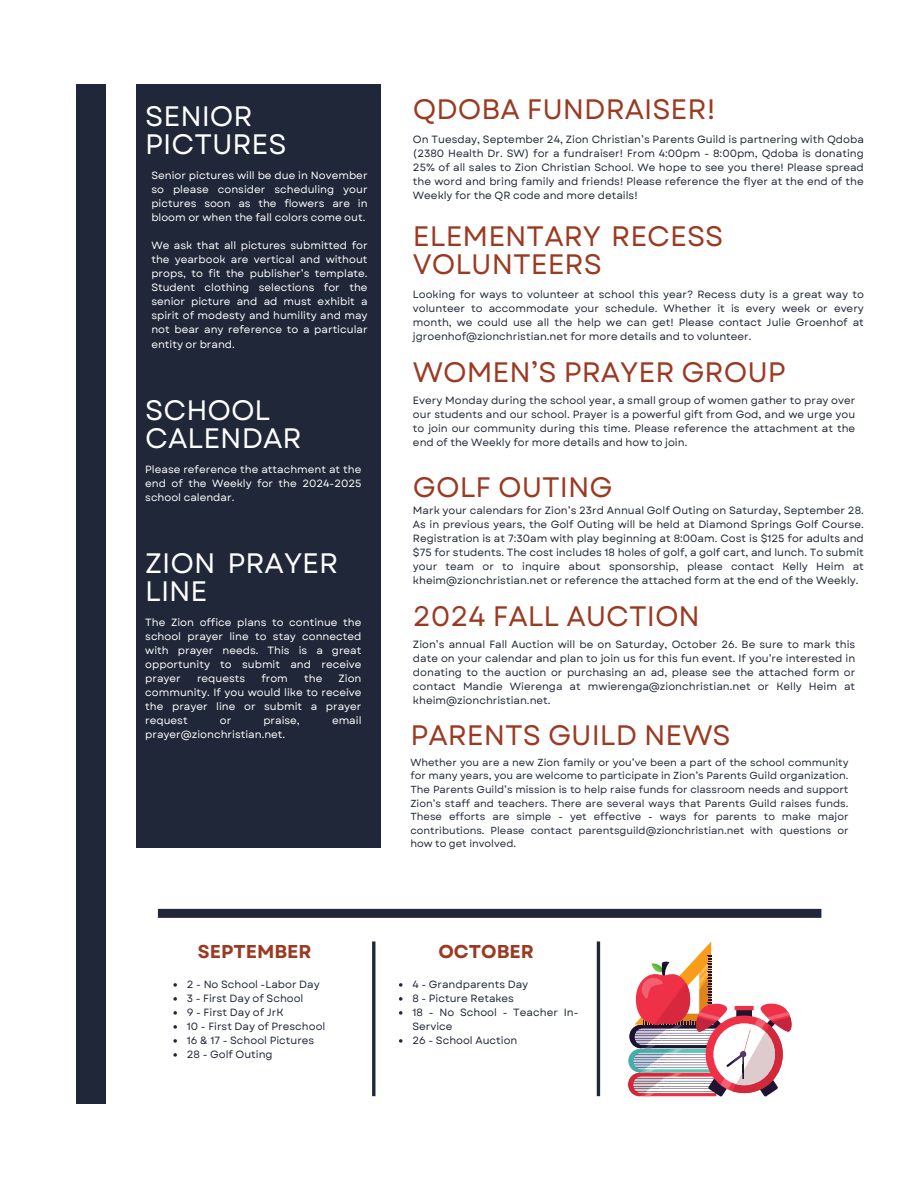
<style>
.page{position:relative;width:918px;height:1188px;background:#fff}
.page>*{position:absolute;margin:0;border:0;box-sizing:border-box;transform-origin:0 0}
.t1{font:28.05px/28.2px "Garet";color:#9b3a22}
.t2{font:28.05px/28.2px "Garet";color:#fff}
.t3{font:700 18.6px "Garet";color:#9b3a22}
.t4{font:10.5px/14px "Garet";color:#202738;text-align:justify}
.t5{font:10.5px/14px "Garet";color:#fff;text-align:justify}
.t6{font:10.2px/13.6px "Garet";color:#202738;text-align:justify}
</style>
<div class="page">
<div style="left:137px;top:84px;width:244px;height:764px;background:#202738"></div>
<div style="left:76px;top:84px;width:29px;height:1020px;background:#202738"></div>
<div style="left:158px;top:909px;width:663px;height:9px;background:#202738"></div>
<hr style="left:597px;top:941px;width:3px;height:155px;background:#202738">
<hr style="left:372px;top:941px;width:3px;height:155px;background:#202738">
<svg style="left:628px;top:941px;width:164px;height:156px"></svg>
<hr style="left:735px;top:1006px;width:19px;height:4px;background:#ee3147">
<svg style="left:173px;top:983px;width:4px;height:4px"></svg>
<svg style="left:173px;top:997px;width:4px;height:4px"></svg>
<svg style="left:173px;top:1011px;width:4px;height:4px"></svg>
<svg style="left:173px;top:1025px;width:4px;height:4px"></svg>
<svg style="left:173px;top:1039px;width:4px;height:4px"></svg>
<svg style="left:173px;top:1053px;width:4px;height:4px"></svg>
<svg style="left:399px;top:983px;width:3px;height:4px"></svg>
<svg style="left:399px;top:997px;width:3px;height:4px"></svg>
<svg style="left:399px;top:1011px;width:3px;height:4px"></svg>
<svg style="left:399px;top:1039px;width:3px;height:4px"></svg>
<p class="t2" style="left:145px;top:102px;width:143px">SENIOR<br>PICTURES</p>
<h1 class="t5" style="left:151px;top:169px;width:218px">Senior pictures will be due in November so please consider scheduling your pictures soon as the flowers are in bloom or when the fall colors come out.</h1>
<p class="t5" style="left:151px;top:239px;width:218px">We ask that all pictures submitted for the yearbook are vertical and without props, to fit the publisher’s template.<br>Student clothing selections for the senior picture and ad must exhibit a spirit of modesty and humility and may not bear any reference to a particular entity or brand.</p>
<h1 class="t2" style="left:145px;top:396px;width:158px">SCHOOL<br>CALENDAR</h1>
<p class="t5" style="left:145px;top:462px;width:218px">Please reference the attachment at the end of the Weekly for the 2024-2025 school calendar.</p>
<h1 class="t2" style="left:145px;top:549px;width:195px">ZION PRAYER<br>LINE</h1>
<p class="t5" style="left:145px;top:616px;width:218px">The Zion office plans to continue the school prayer line to stay connected with prayer needs. This is a great opportunity to submit and receive prayer</p>
<p class="t5" style="left:197px;top:672px;width:50px">requests</p>
<p class="t5" style="left:261px;top:672px;width:28px">from</p>
<p class="t5" style="left:304px;top:672px;width:20px">the</p>
<p class="t5" style="left:145px;top:672px;width:218px;text-indent:193px">Zion community. If you would like to receive the prayer line or submit a prayer request</p>
<p class="t5" style="left:220px;top:714px;width:13px">or</p>
<p class="t5" style="left:263px;top:714px;width:38px">praise,</p>
<p class="t5" style="left:332px;top:714px;width:31px">email</p>
<p class="t5" style="left:145px;top:728px;width:142px">prayer@zionchristian.net.</p>
<p class="t1" style="left:413px;top:95px;width:304px">QDOBA FUNDRAISER!</p>
<h1 class="t4" style="left:413px;top:133px;width:452px">On Tuesday, September 24, Zion Christian’s Parents Guild is partnering with Qdoba (2380 Health Dr. SW) for a fundraiser! From 4:00pm - 8:00pm, Qdoba is donating 25% of all sales to Zion Christian School. We hope to see you there! Please spread the word and bring family and friends! Please reference the flyer at the end of the Weekly for the QR code and more details!</h1>
<p class="t1" style="left:413px;top:222px;width:312px">ELEMENTARY RECESS<br>VOLUNTEERS</p>
<h1 class="t4" style="left:413px;top:288px;width:452px">Looking for ways to volunteer at school this year? Recess duty is a great way to volunteer to accommodate your schedule. Whether it is every week or every month, we could use all the help we can get! Please contact Julie Groenhof at jgroenhof@zionchristian.net for more details and to volunteer.</h1>
<p class="t1" style="left:413px;top:358px;width:374px">WOMEN’S PRAYER GROUP</p>
<h1 class="t4" style="left:413px;top:393px;width:444px">Every Monday during the school year, a small group of women gather to pray over our students and our school. Prayer is a powerful gift from God, and we urge you to join our community during this time. Please reference the attachment at the end of the Weekly for more details and how to join.</h1>
<h1 class="t1" style="left:413px;top:473px;width:201px">GOLF OUTING</h1>
<p class="t4" style="left:413px;top:503px;width:452px">Mark your calendars for Zion’s 23rd Annual Golf Outing on Saturday, September 28.<br>As in previous years, the Golf Outing will be held at Diamond Springs Golf Course.<br>Registration is at 7:30am with play beginning at 8:00am. Cost is $125 for adults and $75 for students. The cost includes 18 holes of golf, a golf cart, and lunch. To submit your team or to inquire about sponsorship, please contact Kelly Heim at kheim@zionchristian.net or reference the attached form at the end of the Weekly.</p>
<p class="t1" style="left:413px;top:602px;width:289px">2024 FALL AUCTION</p>
<h1 class="t4" style="left:413px;top:637px;width:444px">Zion’s annual Fall Auction will be on Saturday, October 26. Be sure to mark this date on your calendar and plan to join us for this fun event. If you’re interested in donating to the auction or purchasing an ad, please see the attached form or contact Mandie Wierenga at mwierenga@zionchristian.net or Kelly Heim at kheim@zionchristian.net.</h1>
<p class="t1" style="left:410px;top:722px;width:322px">PARENTS GUILD NEWS</p>
<p class="t6" style="left:410px;top:755px;width:440px">Whether you are a new Zion family or you’ve been a part of the school community for many years, you are welcome to participate in Zion’s Parents Guild organization.<br>The Parents Guild’s mission is to help raise funds for classroom needs and support Zion’s staff and teachers. There are several ways that Parents Guild raises funds.<br>These efforts are simple - yet effective - ways for parents to make major contributions. Please contact parentsguild@zionchristian.net with questions or how to get involved.</p>
<h1 class="t3" style="left:198px;top:938px;width:115px">SEPTEMBER</h1>
<p class="t3" style="left:438px;top:938px;width:97px">OCTOBER</p>
<h2 class="t4" style="left:187px;top:978px;width:134px">2 - No School -Labor Day</h2>
<p class="t4" style="left:187px;top:992px;width:118px">3 - First Day of School</p>
<p class="t4" style="left:187px;top:1006px;width:98px">9 - First Day of JrK</p>
<p class="t4" style="left:187px;top:1020px;width:140px">10 - First Day of Preschool</p>
<p class="t4" style="left:187px;top:1034px;width:129px">16 &amp; 17 - School Pictures</p>
<p class="t4" style="left:187px;top:1048px;width:87px">28 - Golf Outing</p>
<p class="t4" style="left:412px;top:978px;width:117px">4 - Grandparents Day</p>
<h2 class="t4" style="left:412px;top:992px;width:103px">8 - Picture Retakes</h2>
<p class="t4" style="left:412px;top:1006px;width:168px">18 - No School - Teacher In-<br>Service</p>
<p class="t4" style="left:412px;top:1034px;width:107px">26 - School Auction</p>
</div>
